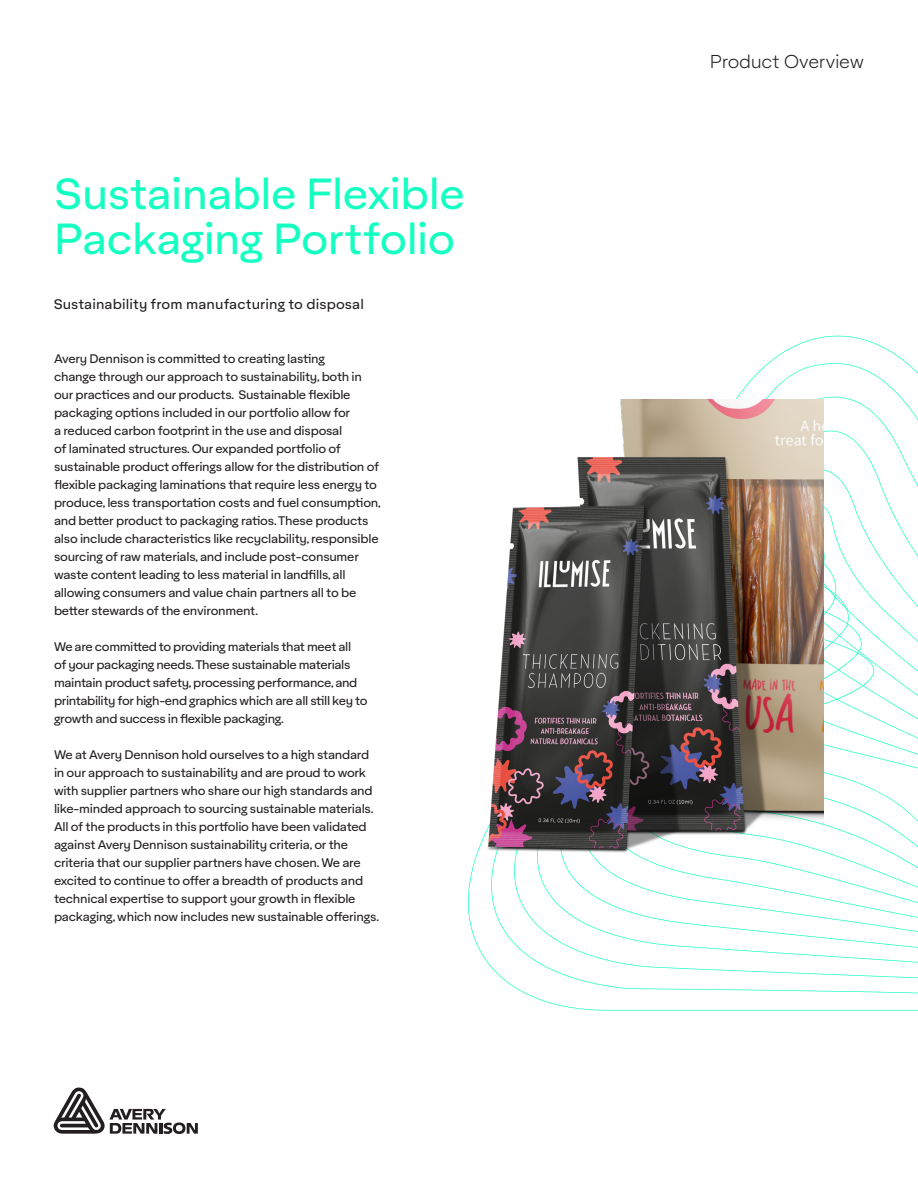
<style>
.page{position:relative;width:918px;height:1188px;background:#fff}
.page>*{position:absolute;margin:0;border:0;box-sizing:border-box;transform-origin:0 0}
.Description_-_Colour{font:42px/45px "Aktifo A";letter-spacing:-.01em;color:#14ffc2}
.Body_copy_w_space_after{font:300 18px "Aktifo A";letter-spacing:-.015em;color:#231f20}
.t1{font:13.5px "Aktifo A";letter-spacing:.01em;color:#231f20}
.t2{font:12px/18px "Aktifo A";letter-spacing:-.02em;color:#231f20}
</style>
<div class="page">
<svg style="left:824px;top:595px;width:94px;height:292px"></svg>
<svg style="left:824px;top:624px;width:94px;height:250px"></svg>
<svg style="left:54px;top:1087px;width:144px;height:47px"></svg>
<img style="left:468px;top:400px;width:356px;height:599px">
<p class="Description_-_Colour" style="left:54px;top:171px;width:413px">Sustainable Flexible<br>Packaging Portfolio</p>
<p class="t1" style="left:54px;top:296px;width:312px">Sustainability from manufacturing to disposal</p>
<p class="t2" style="left:54px;top:350px;width:328px">Avery Dennison is committed to creating lasting<br>change through our approach to sustainability, both in our practices and our products. Sustainable flexible packaging options included in our portfolio allow for<br>a reduced carbon footprint in the use and disposal<br>of laminated structures. Our expanded portfolio of sustainable product offerings allow for the distribution of flexible packaging laminations that require less energy to produce, less transportation costs and fuel consumption, and better product to packaging ratios. These products also include characteristics like recyclability, responsible sourcing of raw materials, and include post-consumer waste content leading to less material in landfills, all allowing consumers and value chain partners all to be better stewards of the environment.</p>
<p class="t2" style="left:54px;top:638px;width:315px">We are committed to providing materials that meet all<br>of your packaging needs. These sustainable materials maintain product safety, processing performance, and printability for high-end graphics which are all still key to growth and success in flexible packaging.</p>
<p class="t2" style="left:54px;top:746px;width:326px">We at Avery Dennison hold ourselves to a high standard in our approach to sustainability and are proud to work with supplier partners who share our high standards and like-minded approach to sourcing sustainable materials.<br>All of the products in this portfolio have been validated against Avery Dennison sustainability criteria, or the criteria that our supplier partners have chosen. We are excited to continue to offer a breadth of products and technical expertise to support your growth in flexible packaging, which now includes new sustainable offerings.</p>
<p class="Body_copy_w_space_after" style="left:710px;top:50px;width:156px">Product Overview</p>
</div>
